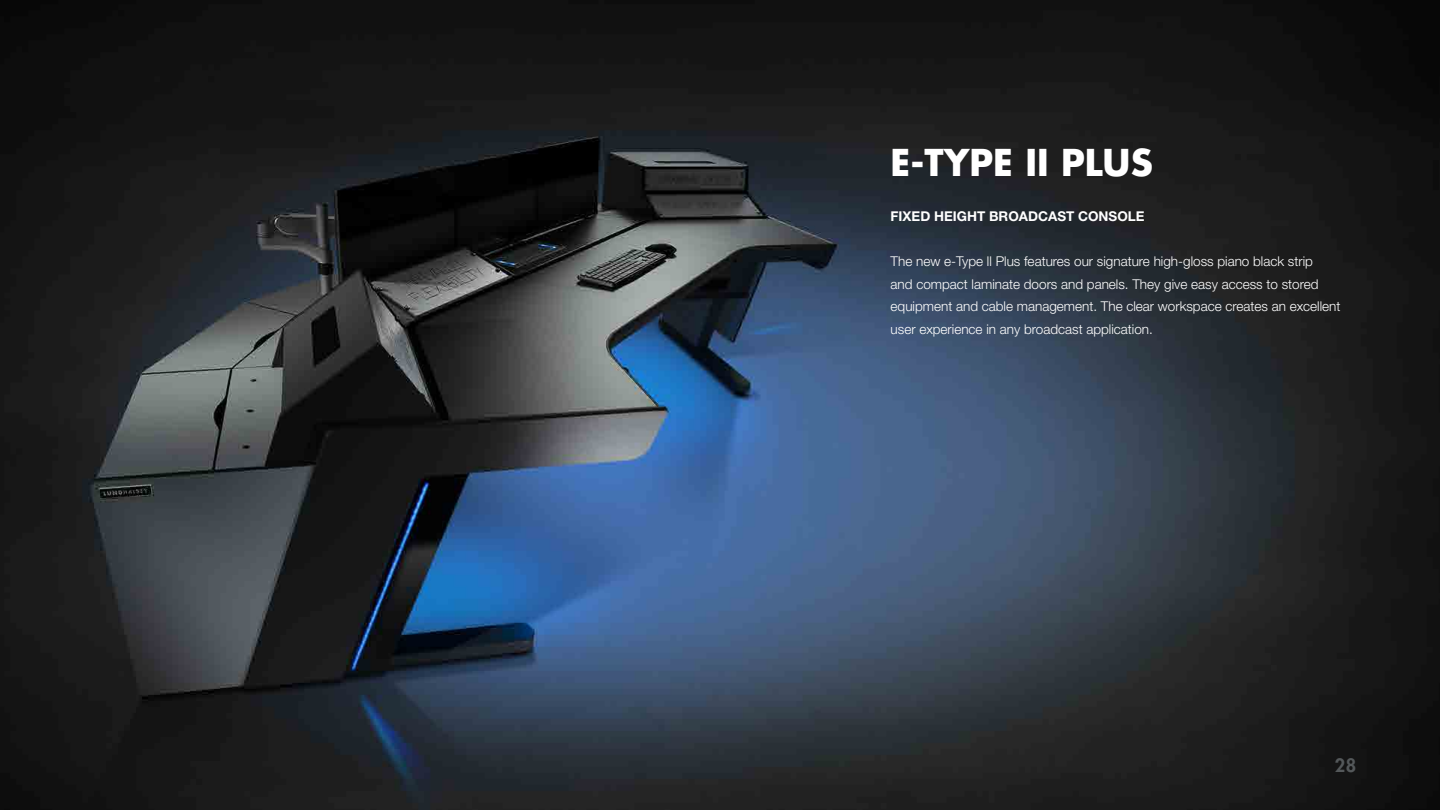
<style>
.page{position:relative;width:1440px;height:810px;background:#fff}
.page>*{position:absolute;margin:0;border:0;box-sizing:border-box;transform-origin:0 0}
.t1{font:700 36px "Futura LT";color:#fff}
.t2{font:800 18px "Futura LT";color:#54585a}
.t3{font:300 13.5px/22.5px "Helvetica Neue LT Std";color:#fff}
.t4{font:700 13.5px "Helvetica Neue LT Std";color:#fff}
</style>
<div class="page">
<img style="left:0;top:0;width:1440px;height:810px">
<h1 class="t1" style="left:891px;top:138px;width:264px">E-TYPE II PLUS</h1>
<p class="t4" style="left:891px;top:208px;width:256px">FIXED HEIGHT BROADCAST CONSOLE</p>
<p class="t3" style="left:891px;top:250px;width:451px">The new e-Type ll Plus features our signature high-gloss piano black strip<br>and compact laminate doors and panels. They give easy access to stored equipment and cable management. The clear workspace creates an excellent user experience in any broadcast application.</p>
<h2 class="t2" style="left:1335px;top:753px;width:23px">28</h2>
</div>
